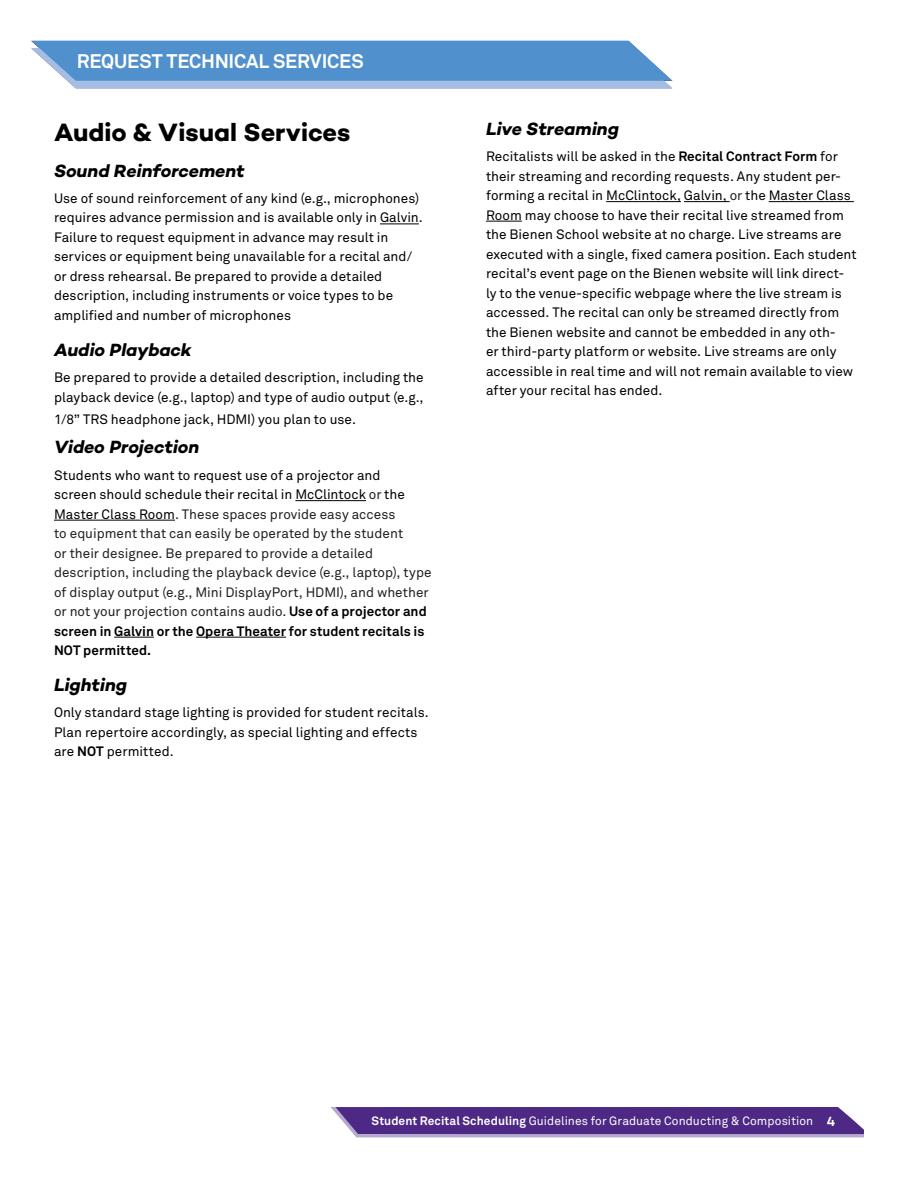
<style>
.page{position:relative;width:918px;height:1188px;background:#fff}
.page>*{position:absolute;margin:0;border:0;box-sizing:border-box;transform-origin:0 0}
.t1{font:700 25.5px "Campton";letter-spacing:-.005em;color:#000}
.t2{font:700 19.5px "Akkurat Pro";letter-spacing:-.015em;color:#fff}
.t3{font:700 19.5px "Akkurat Pro";letter-spacing:-.01em;color:#fff}
.t4{font:italic 700 18px "Campton";letter-spacing:-.005em;color:#000}
.t5{font:13.5px/19.5px "Akkurat Pro";letter-spacing:.005em;color:#000}
.t6{font:13.5px/19.5px "Akkurat Pro";letter-spacing:.005em;color:#231f20}
.t7{font:12px "Akkurat Pro";letter-spacing:.005em;color:#fff}
.s1{font-weight:300}
.s2{font-weight:300;font-style:italic}
.s3{color:#000}
.s4{font-weight:700;color:#000}
.s5{font-weight:700}
.s6{color:#231f20}
.s7{font-family:"Campton";font-weight:600;font-size:13.5px}
</style>
<div class="page">
<svg style="left:330px;top:1107px;width:534px;height:30px;background:#5f3e91"></svg>
<hr style="left:380px;top:224px;width:39px;height:1px;background:#000">
<hr style="left:295px;top:500px;width:71px;height:1px;background:#000">
<hr style="left:54px;top:520px;width:121px;height:1px;background:#000">
<hr style="left:114px;top:637px;width:40px;height:1px;background:#000">
<hr style="left:196px;top:637px;width:90px;height:1px;background:#000">
<hr style="left:606px;top:201px;width:75px;height:1px;background:#000">
<hr style="left:684px;top:201px;width:46px;height:1px;background:#000">
<hr style="left:769px;top:201px;width:85px;height:1px;background:#000">
<hr style="left:486px;top:221px;width:36px;height:1px;background:#000">
<svg style="left:31px;top:41px;width:641px;height:48px;background:#699ed2"></svg>
<p class="t2" style="left:77px;top:49px;width:288px">REQUEST TECHNICAL SERVICES</p>
<p class="t3" style="left:77px;top:50px;width:274px">G TTING STARTED <span class="s1">–</span> <span class="s2">continued</span></p>
<p class="t1" style="left:54px;top:116px;width:298px">Audio &amp; Visual Services</p>
<p class="t4" style="left:54px;top:159px;width:192px">Sound Reinforcement</p>
<p class="t5" style="left:54px;top:188px;width:370px">Use of sound reinforcement of any kind (e.g., microphones) requires advance permission and is available only in Galvin.<br>Failure to request equipment in advance may result in services or equipment being unavailable for a recital and/ or dress rehearsal. Be prepared to provide a detailed description, including instruments or voice types to be amplified and number of microphones</p>
<p class="t4" style="left:54px;top:338px;width:139px">Audio Playback</p>
<p class="t5" style="left:54px;top:368px;width:371px">Be prepared to provide a detailed description, including the playback device (e.g., laptop) and type of audio output (e.g.,</p>
<p class="t5" style="left:54px;top:410px;width:304px">1/8” TRS headphone jack, HDMI) you plan to use.</p>
<p class="t4" style="left:54px;top:436px;width:147px">Video Projection</p>
<p class="t6" style="left:54px;top:465px;width:379px"><span class="s3">Students who want to request use of a projector and<br>screen should schedule their recital in McClintock</span> or <span class="s3">the Master Class Room</span>. These spaces provide easy access<br>to equipment that can easily be operated by the student<br>or their designee. Be prepared to provide a detailed description, including the playback device (e.g., laptop), type of display output (e.g., Mini DisplayPort, HDMI), and whether or not your projection contains audio. <span class="s4">Use of a projector and screen in Galvin or the Opera Theater for student recitals is NOT permitted.</span></p>
<p class="t4" style="left:54px;top:674px;width:75px">Lighting</p>
<p class="t5" style="left:54px;top:703px;width:376px">Only standard stage lighting is provided for student recitals.<br>Plan repertoire accordingly, as special lighting and effects are <span class="s5">NOT</span> permitted.</p>
<p class="t4" style="left:486px;top:117px;width:134px">Live Streaming</p>
<p class="t5" style="left:486px;top:147px;width:372px">Recitalists will be asked in the <span class="s5">Recital Contract Form</span> for their streaming and recording requests. Any student per&shy;forming a recital in McClintock, Galvin, <span class="s6">or</span> the Master Class Room may choose to have their recital live streamed from the Bienen School website at no charge. Live streams are executed with a single, fixed camera position. Each student recital’s event page on the Bienen website will link direct&shy;ly to the venue-specific webpage where the live stream is accessed. The recital can only be streamed directly from the Bienen website and cannot be embedded in any oth-<br>er third-party platform or website. Live streams are only accessible in real time and will not remain available to view after your recital has ended.</p>
<p class="t7" style="left:371px;top:1114px;width:466px"><span class="s5">Student Recital Scheduling</span> Guidelines for Graduate Conducting &amp; Composition <span class="s7">4</span></p>
</div>
